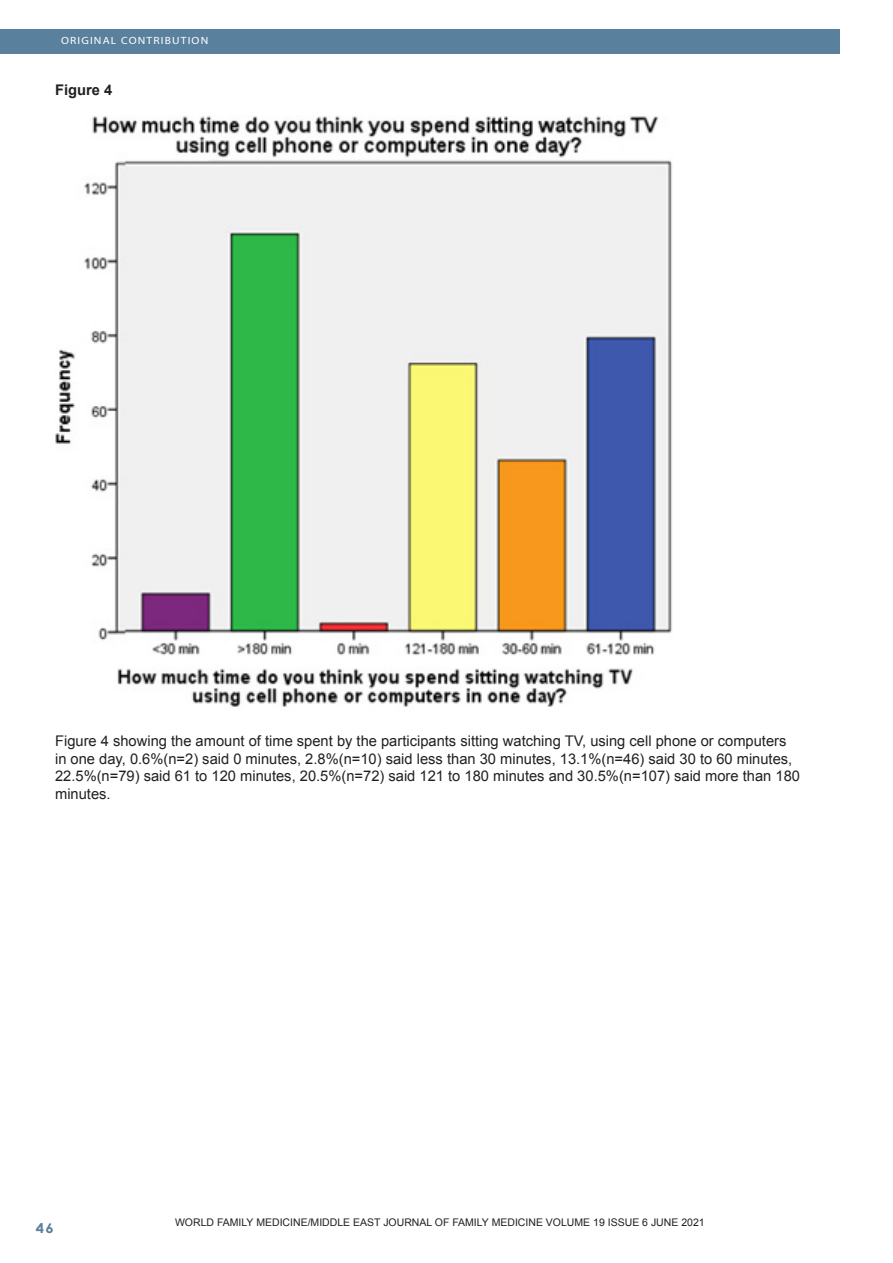
<style>
.page{position:relative;width:893px;height:1263px;background:#fff}
.page>*{position:absolute;margin:0;border:0;box-sizing:border-box;transform-origin:0 0}
.Footnote_Text{font:14.7px/17.7px "Arial";color:#231f20}
.Footnote_Text-2{font:700 14.7px "Arial";color:#231f20}
.t1{font:700 13.5px "Century Gothic";color:#59809c;scale:1.1 1}
.Footnote_Text-3{font:10.5px "Arial";color:#231f20}
.t2{font:10.5px "Myriad";letter-spacing:.1em;color:#231f20;scale:1.1 1}
.t3{font:10.5px "Myriad";letter-spacing:.1em;color:#fff;scale:1.1 1}
.s1{font-family:"Century Gothic";font-weight:700}
</style>
<div class="page">
<div style="left:0;top:30px;width:840px;height:24px;background:#59809c"></div>
<img style="left:55px;top:116px;width:617px;height:591px">
<p class="t3" style="left:61px;top:35px;width:135px">ORIGINAL CONTRIBUTION</p>
<p class="Footnote_Text-2" style="left:55px;top:80px;width:59px">Figure 4</p>
<p class="Footnote_Text" style="left:55px;top:732px;width:746px">Figure 4 showing the amount of time spent by the participants sitting watching TV, using cell phone or computers in one day, 0.6%(n=2) said 0 minutes, 2.8%(n=10) said less than 30 minutes, 13.1%(n=46) said 30 to 60 minutes, 22.5%(n=79) said 61 to 120 minutes, 20.5%(n=72) said 121 to 180 minutes and 30.5%(n=107) said more than 180 minutes.</p>
<p class="Footnote_Text-3" style="left:175px;top:1215px;width:531px">WORLD FAMILY MEDICINE/MIDDLE EAST JOURNAL OF FAMILY MEDICINE VOLUME 19 ISSUE 6 JUNE 2021</p>
<p class="t1" style="left:36px;top:1217px;width:18px">46</p>
<p class="t2" style="left:248px;top:1223px;width:364px">MIDDLE EAST JOURNAL OF FAMILY MEDICINE <span class="s1">•</span> VOLUME 7, ISSUE 10</p>
</div>
